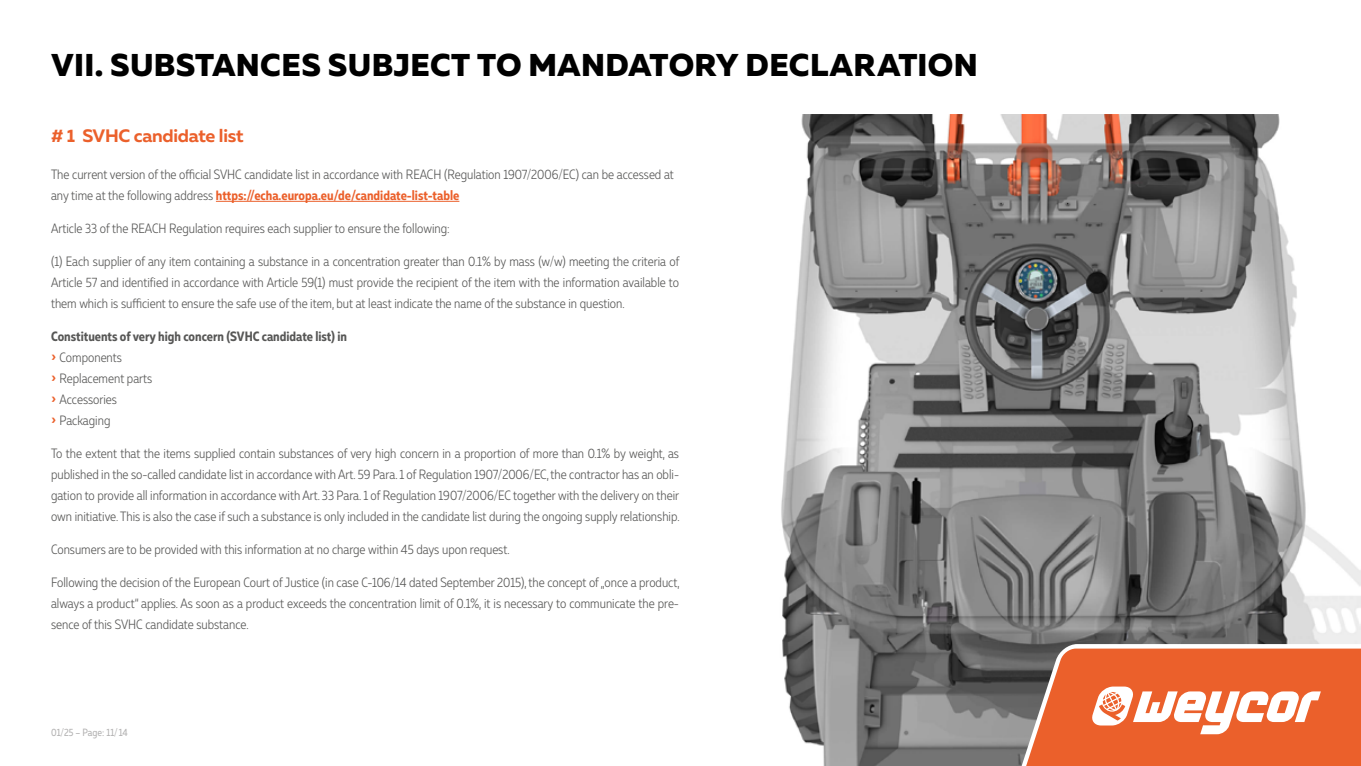
<style>
.page{position:relative;width:1361px;height:766px;background:#fff}
.page>*{position:absolute;margin:0;border:0;box-sizing:border-box;transform-origin:0 0}
.t1{font:800 31.5px "Muller";letter-spacing:.01em;color:#000}
.t2{font:700 18px "Muller";letter-spacing:-.015em;color:#eb602b}
.t3{font:300 13.5px/21px "Muller Narrow";color:#575756;text-align:justify}
.t4{font:700 13.5px/21px "Muller Narrow";color:#575756}
.t5{font:10.5px "Muller Narrow";color:#b3b2b2}
.s1{font-weight:700;color:#eb602b}
.s2{font-family:"Muller";color:#eb602b}
.s3{font-weight:300}
</style>
<div class="page">
<img style="left:781px;top:114px;width:580px;height:651px">
<svg style="left:1007px;top:641px;width:354px;height:124px"></svg>
<svg style="left:1013px;top:646px;width:348px;height:119px"></svg>
<hr style="left:216px;top:201px;width:243px;height:1px;background:#eb602b">
<h1 class="t1" style="left:51px;top:45px;width:928px">VII. SUBSTANCES SUBJECT TO MANDATORY DECLARATION</h1>
<h2 class="t2" style="left:51px;top:124px;width:194px"># 1 SVHC candidate list</h2>
<p class="t3" style="left:51px;top:164px;width:624px">The current version of the official SVHC candidate list in accordance with REACH (Regulation 1907/2006/EC) can be accessed at any time at the following address <span class="s1">https://echa.europa.eu/de/candidate-list-table</span></p>
<p class="t3" style="left:51px;top:218px;width:400px">Article 33 of the REACH Regulation requires each supplier to ensure the following:</p>
<p class="t3" style="left:51px;top:251px;width:630px">(1) Each supplier of any item containing a substance in a concentration greater than 0.1% by mass (w/w) meeting the criteria of Article 57 and identified in accordance with Article 59(1) must provide the recipient of the item with the information available to them which is sufficient to ensure the safe use of the item, but at least indicate the name of the substance in question.</p>
<p class="t4" style="left:51px;top:326px;width:297px">Constituents of very high concern (SVHC candidate list) in <span class="s2">›</span> <span class="s3">Components<br></span><span class="s2">›</span> <span class="s3">Replacement parts<br></span><span class="s2">›</span> <span class="s3">Accessories<br></span><span class="s2">›</span> <span class="s3">Packaging</span></p>
<p class="t3" style="left:51px;top:443px;width:630px">To the extent that the items supplied contain substances of very high concern in a proportion of more than 0.1% by weight, as published in the so-called candidate list in accordance with Art. 59 Para. 1 of Regulation 1907/2006/EC, the contractor has an obli&shy;gation to provide all information in accordance with Art. 33 Para. 1 of Regulation 1907/2006/EC together with the delivery on their own initiative. This is also the case if such a substance is only included in the candidate list during the ongoing supply relationship.</p>
<p class="t3" style="left:51px;top:539px;width:460px">Consumers are to be provided with this information at no charge within 45 days upon request.</p>
<p class="t3" style="left:51px;top:572px;width:630px">Following the decision of the European Court of Justice (in case C-106/14 dated September 2015), the concept of „once a product, always a product“ applies. As soon as a product exceeds the concentration limit of 0.1%, it is necessary to communicate the pre&shy;sence of this SVHC candidate substance.</p>
<p class="t5" style="left:51px;top:725px;width:78px">01/25 – Page: 11/14</p>
</div>
